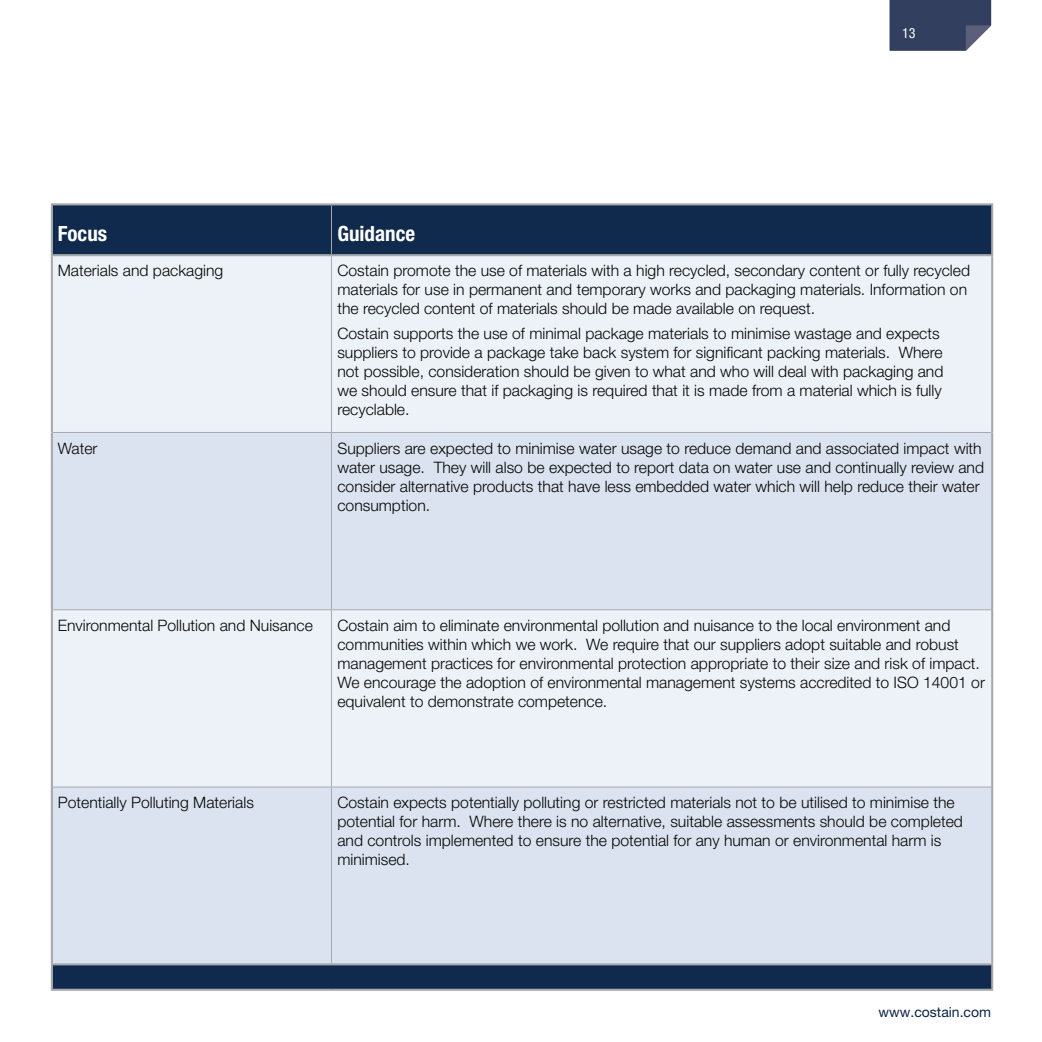
<style>
.page{position:relative;width:1042px;height:1042px;background:#fff}
.page>*{position:absolute;margin:0;border:0;box-sizing:border-box;transform-origin:0 0}
.t1{font:700 condensed 21px "Helvetica Neue LT Pro";color:#fff}
.t2{font:300 15.75px/19.1px "Helvetica Neue LT Pro";color:#040503}
.t3{font:14px "Helvetica Neue LT Pro";color:#0c2447}
.t4{font:condensed 14px "Helvetica Neue LT Pro";color:#fff}
</style>
<div class="page">
<div style="left:53px;top:205px;width:938px;height:783px;background:#102a4d"></div>
<div style="left:53px;top:256px;width:938px;height:176px;background:#edf1f8"></div>
<svg style="left:53px;top:433px;width:938px;height:530px;background:#e0e7f2"></svg>
<hr style="left:331px;top:256px;width:1px;height:176px;background:#a8a9ad">
<hr style="left:53px;top:432px;width:278px;height:1px;background:#a8a9ad">
<hr style="left:331px;top:432px;width:660px;height:1px;background:#a8a9ad">
<hr style="left:331px;top:433px;width:1px;height:176px;background:#a8a9ad">
<hr style="left:53px;top:609px;width:278px;height:1px;background:#a8a9ad">
<hr style="left:331px;top:609px;width:660px;height:1px;background:#a8a9ad">
<hr style="left:331px;top:610px;width:1px;height:176px;background:#a8a9ad">
<hr style="left:53px;top:786px;width:278px;height:1px;background:#a8a9ad">
<hr style="left:331px;top:786px;width:660px;height:1px;background:#a8a9ad">
<hr style="left:331px;top:787px;width:1px;height:176px;background:#a8a9ad">
<hr style="left:51px;top:256px;width:2px;height:176px;background:#a8a9ad">
<hr style="left:991px;top:256px;width:2px;height:176px;background:#a8a9ad">
<hr style="left:51px;top:432px;width:2px;height:178px;background:#a8a9ad">
<hr style="left:991px;top:432px;width:2px;height:178px;background:#a8a9ad">
<hr style="left:51px;top:610px;width:2px;height:177px;background:#a8a9ad">
<hr style="left:991px;top:610px;width:2px;height:177px;background:#a8a9ad">
<hr style="left:51px;top:787px;width:2px;height:176px;background:#a8a9ad">
<hr style="left:991px;top:787px;width:2px;height:176px;background:#a8a9ad">
<hr style="left:331px;top:205px;width:1px;height:49px;background:#a8a9ad">
<hr style="left:51px;top:203px;width:280px;height:2px;background:#a8a9ad">
<hr style="left:51px;top:205px;width:2px;height:49px;background:#a8a9ad">
<hr style="left:331px;top:203px;width:662px;height:2px;background:#a8a9ad">
<hr style="left:991px;top:205px;width:2px;height:49px;background:#a8a9ad">
<hr style="left:51px;top:254px;width:280px;height:2px;background:#a8a9ad">
<hr style="left:331px;top:254px;width:662px;height:2px;background:#a8a9ad">
<hr style="left:51px;top:963px;width:280px;height:2px;background:#a8a9ad">
<hr style="left:51px;top:965px;width:2px;height:23px;background:#a8a9ad">
<hr style="left:331px;top:963px;width:662px;height:2px;background:#a8a9ad">
<hr style="left:991px;top:965px;width:2px;height:23px;background:#a8a9ad">
<hr style="left:51px;top:988px;width:280px;height:3px;background:#a8a9ad">
<hr style="left:331px;top:988px;width:662px;height:3px;background:#a8a9ad">
<svg style="left:889px;top:0;width:102px;height:51px;background:#434e6b"></svg>
<p class="t4" style="left:902px;top:25px;width:15px">13</p>
<h1 class="t1" style="left:58px;top:221px;width:51px">Focus</h1>
<h1 class="t1" style="left:337px;top:221px;width:79px">Guidance</h1>
<p class="t2" style="left:58px;top:261px;width:167px">Materials and packaging</p>
<p class="t2" style="left:337px;top:261px;width:634px">Costain promote the use of materials with a high recycled, secondary content or fully recycled materials for use in permanent and temporary works and packaging materials. Information on the recycled content of materials should be made available on request.</p>
<p class="t2" style="left:337px;top:323px;width:607px">Costain supports the use of minimal package materials to minimise wastage and expects suppliers to provide a package take back system for significant packing materials. Where not possible, consideration should be given to what and who will deal with packaging and we should ensure that if packaging is required that it is made from a material which is fully recyclable.</p>
<p class="t2" style="left:58px;top:438px;width:41px">Water</p>
<p class="t2" style="left:337px;top:438px;width:648px">Suppliers are expected to minimise water usage to reduce demand and associated impact with water usage. They will also be expected to report data on water use and continually review and consider alternative products that have less embedded water which will help reduce their water consumption.</p>
<p class="t2" style="left:58px;top:615px;width:256px">Environmental Pollution and Nuisance</p>
<p class="t2" style="left:337px;top:615px;width:649px">Costain aim to eliminate environmental pollution and nuisance to the local environment and communities within which we work. We require that our suppliers adopt suitable and robust management practices for environmental protection appropriate to their size and risk of impact.<br>We encourage the adoption of environmental management systems accredited to ISO 14001 or equivalent to demonstrate competence.</p>
<p class="t2" style="left:58px;top:793px;width:198px">Potentially Polluting Materials</p>
<p class="t2" style="left:337px;top:793px;width:627px">Costain expects potentially polluting or restricted materials not to be utilised to minimise the potential for harm. Where there is no alternative, suitable assessments should be completed and controls implemented to ensure the potential for any human or environmental harm is minimised.</p>
<p class="t3" style="left:878px;top:1003px;width:114px">www.costain.com</p>
</div>
